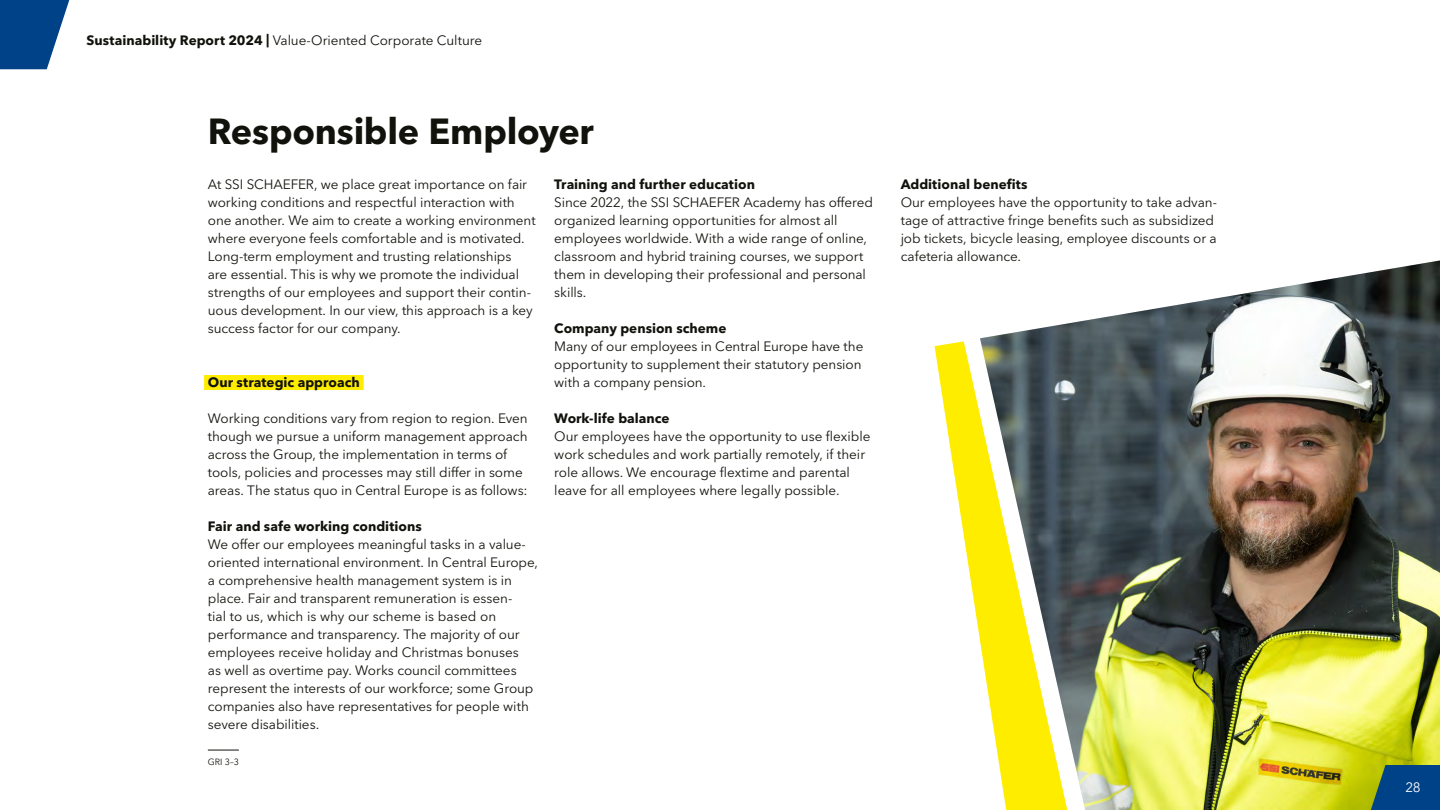
<style>
.page{position:relative;width:1440px;height:810px;background:#fff}
.page>*{position:absolute;margin:0;border:0;box-sizing:border-box;transform-origin:0 0}
.t1{font:700 36px "Avenir Next W1 G";letter-spacing:-.005em;color:#12120d}
.t2{font:13.5px/18px "Avenir Next W1 G";letter-spacing:-.005em;color:#12120d}
.t3{font:700 13.5px "Avenir Next W1 G";color:#12120d}
.t4{font:13.5px "Avenir Next W1 G";color:#fff}
.t5{font:9px "Avenir Next W1 G";color:#12120d}
.s1{font-weight:700}
</style>
<div class="page">
<svg style="left:0;top:0;width:69px;height:69px"></svg>
<img style="left:980px;top:260px;width:460px;height:550px">
<div style="left:204px;top:375px;width:160px;height:15px;background:#ffed00"></div>
<svg style="left:935px;top:341px;width:132px;height:469px"></svg>
<svg style="left:1371px;top:765px;width:69px;height:45px;background:#124f79"></svg>
<hr style="left:208px;top:750px;width:31px;height:1px;background:#12120d">
<p class="t2" style="left:87px;top:31px;width:397px"><span class="s1">Sustainability Report 2024 |</span> Value-Oriented Corporate Culture</p>
<h1 class="t1" style="left:208px;top:109px;width:387px">Responsible Employer</h1>
<p class="t2" style="left:208px;top:175px;width:329px">At SSI SCHAEFER, we place great importance on fair working conditions and respectful interaction with one another. We aim to create a working environment where everyone feels comfortable and is motivated.<br>Long-term employment and trusting relationships<br>are essential. This is why we promote the individual strengths of our employees and support their contin&shy;uous development. In our view, this approach is a key success factor for our company.</p>
<p class="t3" style="left:554px;top:176px;width:202px">Training and further education</p>
<p class="t2" style="left:554px;top:193px;width:320px">Since 2022, the SSI SCHAEFER Academy has offered organized learning opportunities for almost all employees worldwide. With a wide range of online, classroom and hybrid training courses, we support them in developing their professional and personal skills.</p>
<p class="t3" style="left:554px;top:320px;width:174px">Company pension scheme</p>
<p class="t2" style="left:554px;top:337px;width:311px">Many of our employees in Central Europe have the opportunity to supplement their statutory pension with a company pension.</p>
<p class="t3" style="left:554px;top:410px;width:117px">Work-life balance</p>
<p class="t2" style="left:554px;top:427px;width:318px">Our employees have the opportunity to use flexible work schedules and work partially remotely, if their role allows. We encourage flextime and parental leave for all employees where legally possible.</p>
<p class="t3" style="left:208px;top:374px;width:154px">Our strategic approach</p>
<p class="t2" style="left:208px;top:409px;width:321px">Working conditions vary from region to region. Even though we pursue a uniform management approach across the Group, the implementation in terms of tools, policies and processes may still differ in some areas. The status quo in Central Europe is as follows:</p>
<p class="t3" style="left:208px;top:518px;width:215px">Fair and safe working conditions</p>
<p class="t2" style="left:208px;top:535px;width:332px">We offer our employees meaningful tasks in a value&shy;oriented international environment. In Central Europe, a comprehensive health management system is in place. Fair and transparent remuneration is essen-<br>tial to us, which is why our scheme is based on performance and transparency. The majority of our employees receive holiday and Christmas bonuses<br>as well as overtime pay. Works council committees represent the interests of our workforce; some Group companies also have representatives for people with severe disabilities.</p>
<p class="t5" style="left:208px;top:757px;width:33px">GRI 3–3</p>
<p class="t3" style="left:901px;top:176px;width:128px">Additional benefits</p>
<p class="t2" style="left:901px;top:193px;width:318px">Our employees have the opportunity to take advan&shy;tage of attractive fringe benefits such as subsidized job tickets, bicycle leasing, employee discounts or a cafeteria allowance.</p>
<p class="t4" style="left:1405px;top:779px;width:17px">28</p>
</div>
